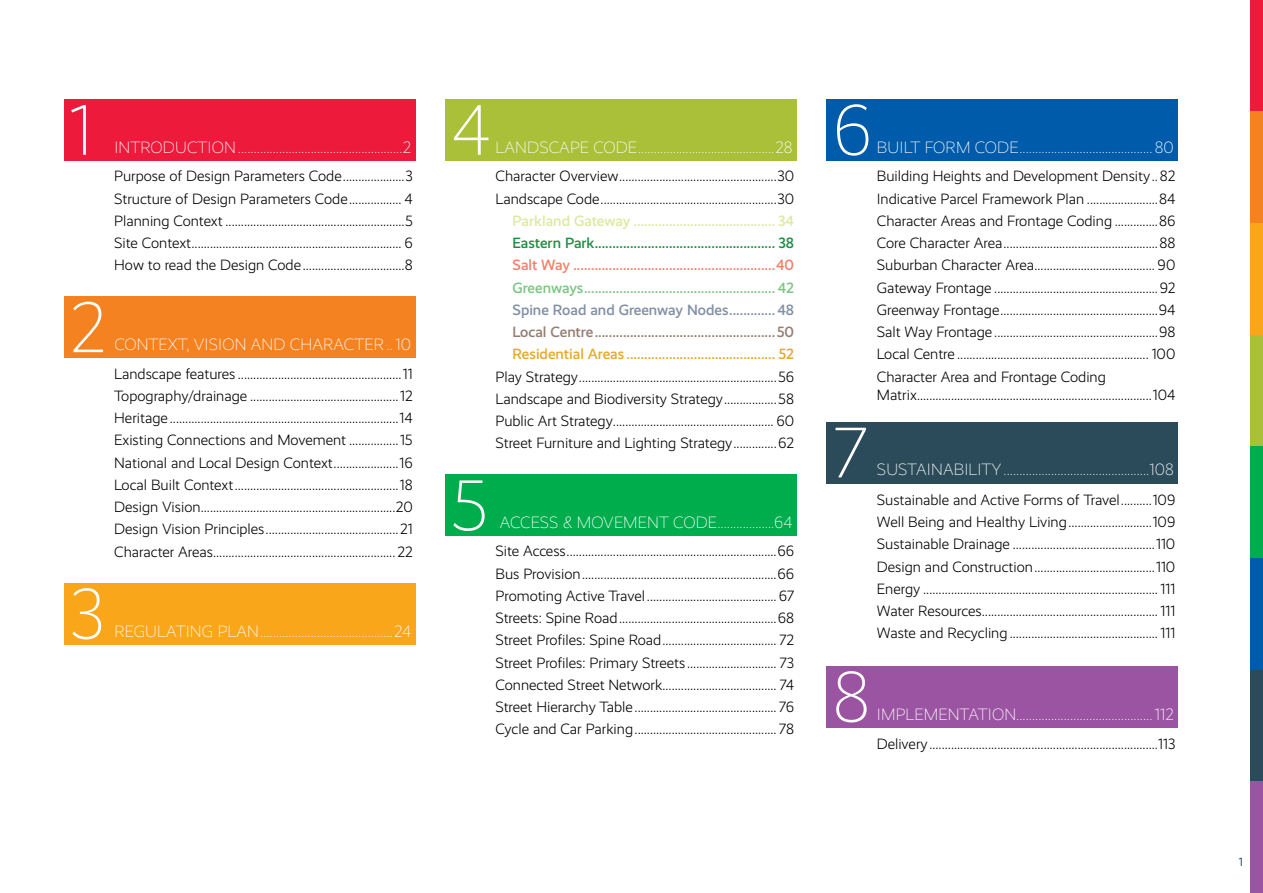
<style>
.page{position:relative;width:1263px;height:893px;background:#fff}
.page>*{position:absolute;margin:0;border:0;box-sizing:border-box;transform-origin:0 0}
.t1{font:300 72px "Realist";color:#fff}
.t2{font:300 16.5px "Realist";letter-spacing:.01em;color:#fff}
.t3{font:300 15px/22.2px "Realist";color:#000;text-align:justify}
.t4{font:500 15px "Realist";letter-spacing:-.005em;color:#f4806b}
.t5{font:500 15px "Realist";letter-spacing:-.005em;color:#7dc683}
.t6{font:500 15px "Realist";color:#228d44}
.t7{font:500 15px "Realist";letter-spacing:-.005em;color:#957d72}
.t8{font:500 15px "Realist";color:#e4ab28}
.t9{font:500 15px "Realist";color:#dde9a2}
.t10{font:500 15px "Realist";color:#828fa4}
.t11{font:12px "Realist";color:#2b4b5a}
</style>
<div class="page">
<div style="left:64px;top:99px;width:351px;height:62px;background:#ed1a3b"></div>
<div style="left:445px;top:99px;width:352px;height:62px;background:#a9c038"></div>
<div style="left:826px;top:99px;width:352px;height:62px;background:#005baa"></div>
<div style="left:64px;top:297px;width:351px;height:61px;background:#f58220"></div>
<div style="left:445px;top:474px;width:352px;height:62px;background:#00ad4d"></div>
<div style="left:64px;top:583px;width:351px;height:62px;background:#faa61a"></div>
<div style="left:826px;top:422px;width:352px;height:61px;background:#2b4b5a"></div>
<div style="left:826px;top:666px;width:352px;height:62px;background:#9b54a1"></div>
<div style="left:1250px;top:0;width:13px;height:112px;background:#ed1a3b"></div>
<div style="left:1250px;top:112px;width:13px;height:111px;background:#f58220"></div>
<div style="left:1250px;top:223px;width:13px;height:112px;background:#faa61a"></div>
<div style="left:1250px;top:335px;width:13px;height:111px;background:#a9c038"></div>
<div style="left:1250px;top:446px;width:13px;height:112px;background:#00ad4d"></div>
<div style="left:1250px;top:558px;width:13px;height:112px;background:#005baa"></div>
<div style="left:1250px;top:670px;width:13px;height:111px;background:#2b4b5a"></div>
<div style="left:1250px;top:781px;width:13px;height:112px;background:#9b54a1"></div>
<h1 class="t1" style="left:70px;top:91px;width:24px">1</h1>
<h1 class="t1" style="left:70px;top:288px;width:38px">2</h1>
<h1 class="t1" style="left:70px;top:575px;width:36px">3</h1>
<p class="t2" style="left:114px;top:138px;width:298px">INTRODUCTION....................................................2</p>
<h1 class="t1" style="left:451px;top:91px;width:41px">4</h1>
<h1 class="t1" style="left:832px;top:91px;width:41px">6</h1>
<p class="t2" style="left:496px;top:138px;width:298px">LANDSCAPE CODE...........................................28</p>
<p class="t2" style="left:877px;top:138px;width:298px">BUILT FORM CODE.......................................... 80</p>
<p class="t3" style="left:114px;top:165px;width:300px">Purpose of Design Parameters Code....................3<br>Structure of Design Parameters Code................. 4<br>Planning Context ..........................................................5<br>Site Context.................................................................... 6<br>How to read the Design Code.................................8</p>
<p class="t3" style="left:495px;top:165px;width:300px">Character Overview...................................................30<br>Landscape Code.........................................................30</p>
<p class="t9" style="left:512px;top:212px;width:283px">Parkland Gateway ........................................ 34</p>
<p class="t6" style="left:512px;top:234px;width:283px">Eastern Park................................................... 38</p>
<p class="t4" style="left:512px;top:257px;width:283px">Salt Way .........................................................40</p>
<p class="t5" style="left:512px;top:279px;width:283px">Greenways...................................................... 42</p>
<p class="t10" style="left:512px;top:301px;width:283px">Spine Road and Greenway Nodes............. 48</p>
<p class="t7" style="left:512px;top:323px;width:283px">Local Centre...................................................50</p>
<p class="t8" style="left:512px;top:346px;width:283px">Residential Areas .......................................... 52</p>
<p class="t3" style="left:495px;top:366px;width:300px">Play Strategy................................................................56<br>Landscape and Biodiversity Strategy.................58<br>Public Art Strategy.................................................... 60<br>Street Furniture and Lighting Strategy..............62</p>
<p class="t2" style="left:114px;top:336px;width:298px">CONTEXT, VISION AND CHARACTER ..10</p>
<p class="t3" style="left:114px;top:362px;width:300px">Landscape features .....................................................11<br>Topography/drainage ................................................12<br>Heritage ..........................................................................14<br>Existing Connections and Movement ................15<br>National and Local Design Context.....................16<br>Local Built Context.....................................................18<br>Design Vision...............................................................20<br>Design Vision Principles...........................................21<br>Character Areas........................................................... 22</p>
<h1 class="t1" style="left:451px;top:466px;width:39px">5</h1>
<p class="t2" style="left:500px;top:513px;width:294px">ACCESS &amp; MOVEMENT CODE..................64</p>
<p class="t3" style="left:495px;top:540px;width:300px">Site Access....................................................................66<br>Bus Provision...............................................................66<br>Promoting Active Travel ..........................................67<br>Streets: Spine Road...................................................68<br>Street Profiles: Spine Road..................................... 72<br>Street Profiles: Primary Streets ............................. 73<br>Connected Street Network..................................... 74<br>Street Hierarchy Table.............................................. 76<br>Cycle and Car Parking.............................................. 78</p>
<p class="t2" style="left:114px;top:622px;width:298px">REGULATING PLAN..........................................24</p>
<h1 class="t1" style="left:832px;top:413px;width:36px">7</h1>
<p class="t3" style="left:877px;top:165px;width:300px">Building Heights and Development Density..82<br>Indicative Parcel Framework Plan .......................84<br>Character Areas and Frontage Coding ..............86<br>Core Character Area..................................................88<br>Suburban Character Area....................................... 90<br>Gateway Frontage .....................................................92<br>Greenway Frontage...................................................94<br>Salt Way Frontage .....................................................98<br>Local Centre .............................................................. 100<br>Character Area and Frontage Coding</p>
<p class="t3" style="left:877px;top:383px;width:300px">Matrix............................................................................104</p>
<p class="t2" style="left:877px;top:461px;width:298px">SUSTAINABILITY..............................................108</p>
<p class="t3" style="left:877px;top:489px;width:300px">Sustainable and Active Forms of Travel..........109<br>Well Being and Healthy Living...........................109<br>Sustainable Drainage ..............................................110<br>Design and Construction.......................................110<br>Energy ............................................................................ 111<br>Water Resources......................................................... 111<br>Waste and Recycling ................................................ 111</p>
<h1 class="t1" style="left:832px;top:658px;width:40px">8</h1>
<p class="t2" style="left:877px;top:705px;width:298px">IMPLEMENTATION...........................................112</p>
<p class="t3" style="left:877px;top:733px;width:300px">Delivery..........................................................................113</p>
<p class="t11" style="left:1239px;top:855px;width:6px">1</p>
</div>
